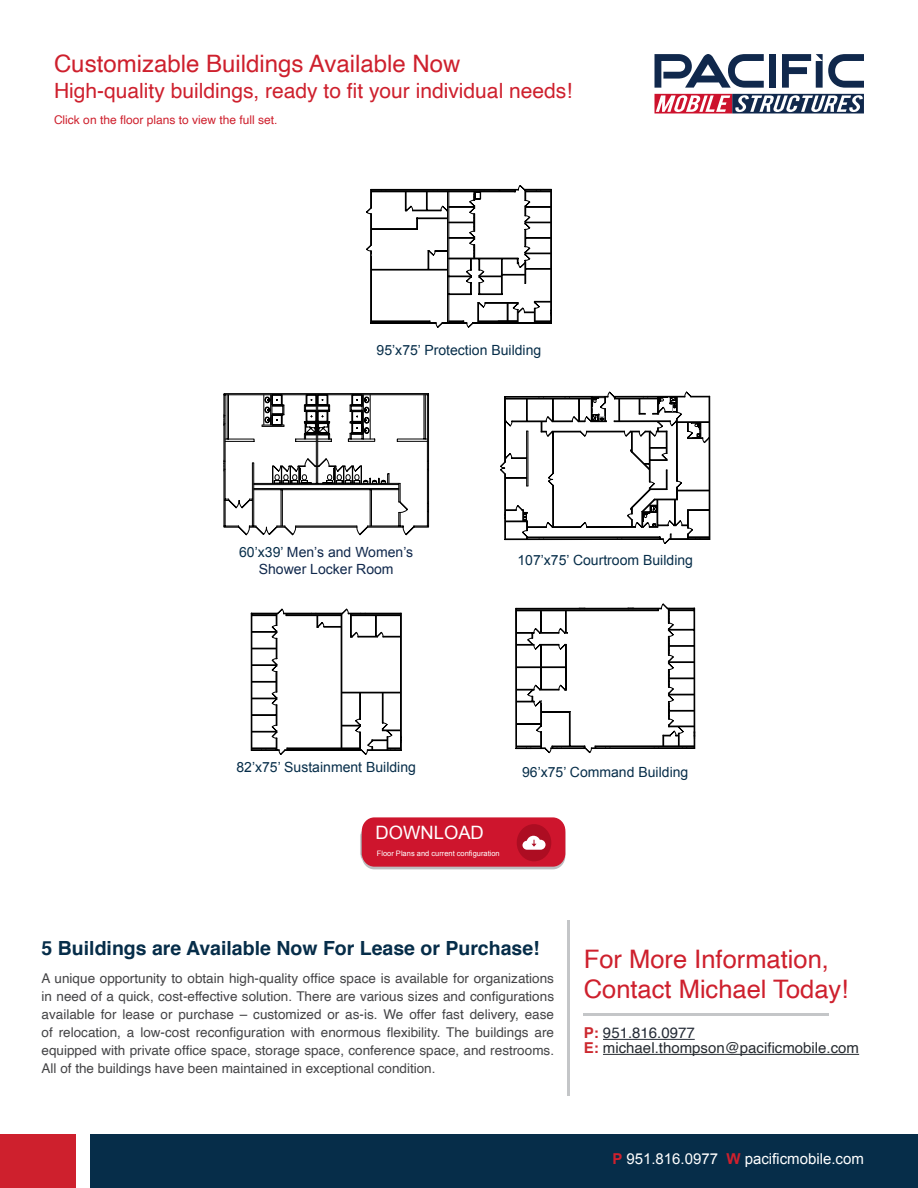
<style>
.page{position:relative;width:918px;height:1188px;background:#fff}
.page>*{position:absolute;margin:0;border:0;box-sizing:border-box;transform-origin:0 0}
.t1{font:25.5px/30.6px "Helvetica";color:#ce202d}
.t2{font:24px "Helvetica";color:#ce202d}
.t3{font:21px "Helvetica";color:#ce202d}
.t4{font:700 19.5px "Helvetica";color:#062d49}
.t5{font:18.45px "Arial";color:#fff}
.t6{font:15px/15px "Helvetica";color:#262b30}
.t7{font:15px "Arial";color:#fff}
.t8{font:14.1px "Arial";color:#062d49}
.t9{font:14.1px/16.5px "Arial";color:#10284c;text-align:center}
.t10{font:13.5px/18px "Helvetica";color:#444446;text-align:justify}
.t11{font:12px "Helvetica";color:#ce202d}
.t12{font:7.5px "Arial";color:#fff}
.s1{color:#062d49}
.s2{font-weight:700;color:#cc282f}
.s3{color:#242b36}
.s4{font-weight:700;color:#ce202d}
</style>
<div class="page">
<div style="left:91px;top:1134px;width:827px;height:54px;background:#062d49"></div>
<div style="left:0;top:1134px;width:76px;height:54px;background:#ce202d"></div>
<hr style="left:568px;top:921px;width:2px;height:175px;background:#c4c6c8">
<img style="left:360px;top:831px;width:2px;height:28px">
<div style="left:362px;top:820px;width:203px;height:49px;background:#bcbec0;border-radius:13px"></div>
<div style="left:362px;top:817px;width:203px;height:50px;background:#ce152d;border-radius:13px"></div>
<svg style="left:362px;top:824px;width:189px;height:39px"></svg>
<hr style="left:584px;top:1013px;width:245px;height:2px;background:#c4c6c8">
<hr style="left:603px;top:1039px;width:92px;height:1px;background:#242b36">
<hr style="left:603px;top:1054px;width:256px;height:1px;background:#262b30">
<svg style="left:655px;top:54px;width:109px;height:34px"></svg>
<div style="left:769px;top:54px;width:7px;height:34px;background:#10284c"></div>
<svg style="left:782px;top:54px;width:82px;height:34px"></svg>
<svg style="left:655px;top:94px;width:209px;height:19px"></svg>
<hr style="left:371px;top:323px;width:65px;height:1px;background:#000">
<hr style="left:371px;top:322px;width:65px;height:1px;background:#000">
<hr style="left:371px;top:321px;width:59px;height:1px;background:#000">
<hr style="left:485px;top:303px;width:33px;height:1px;background:#000">
<hr style="left:485px;top:302px;width:33px;height:1px;background:#000">
<hr style="left:370px;top:251px;width:1px;height:72px;background:#000">
<hr style="left:370px;top:214px;width:1px;height:31px;background:#000">
<hr style="left:371px;top:251px;width:1px;height:72px;background:#000">
<hr style="left:371px;top:214px;width:1px;height:31px;background:#000">
<hr style="left:371px;top:189px;width:147px;height:1px;background:#000">
<hr style="left:371px;top:190px;width:147px;height:1px;background:#000">
<hr style="left:371px;top:192px;width:144px;height:1px;background:#000">
<hr style="left:371px;top:191px;width:144px;height:1px;background:#000">
<hr style="left:473px;top:323px;width:78px;height:1px;background:#000">
<hr style="left:473px;top:322px;width:78px;height:1px;background:#000">
<hr style="left:479px;top:321px;width:38px;height:1px;background:#000">
<hr style="left:551px;top:189px;width:1px;height:134px;background:#000">
<hr style="left:447px;top:192px;width:1px;height:131px;background:#000">
<hr style="left:449px;top:192px;width:1px;height:131px;background:#000">
<hr style="left:371px;top:228px;width:46px;height:1px;background:#000">
<hr style="left:371px;top:229px;width:46px;height:1px;background:#000">
<svg style="left:366px;top:189px;width:6px;height:25px"></svg>
<hr style="left:371px;top:269px;width:77px;height:1px;background:#000">
<hr style="left:371px;top:270px;width:77px;height:1px;background:#000">
<svg style="left:366px;top:245px;width:6px;height:11px"></svg>
<svg style="left:405px;top:185px;width:146px;height:110px"></svg>
<svg style="left:429px;top:302px;width:57px;height:25px"></svg>
<svg style="left:498px;top:301px;width:54px;height:23px"></svg>
<hr style="left:449px;top:258px;width:69px;height:1px;background:#000">
<svg style="left:251px;top:609px;width:151px;height:146px"></svg>
<svg style="left:224px;top:393px;width:205px;height:142px"></svg>
<hr style="left:515px;top:608px;width:1px;height:141px;background:#000">
<svg style="left:516px;top:604px;width:180px;height:149px"></svg>
<svg style="left:500px;top:392px;width:210px;height:152px"></svg>
<h2 class="t2" style="left:54px;top:45px;width:408px">Customizable Buildings Available Now</h2>
<h3 class="t3" style="left:54px;top:75px;width:520px">High-quality buildings, ready to fit your individual needs!</h3>
<p class="t11" style="left:54px;top:111px;width:225px">Click on the floor plans to view the full set.</p>
<p class="t8" style="left:377px;top:341px;width:166px">95’x75’ Protection Building</p>
<p class="t9" style="left:239px;top:544px;width:176px"><span class="s1">60’x39’</span> Men’s and Women’s<br>Shower Locker Room</p>
<p class="t8" style="left:517px;top:551px;width:177px">107’x75’ Courtroom Building</p>
<p class="t8" style="left:236px;top:758px;width:181px">82’x75’ Sustainment Building</p>
<h3 class="t5" style="left:376px;top:821px;width:110px">DOWNLOAD</h3>
<p class="t12" style="left:377px;top:848px;width:124px">Floor Plans and current configuration</p>
<p class="t8" style="left:522px;top:763px;width:168px">96’x75’ Command Building</p>
<h3 class="t4" style="left:42px;top:933px;width:500px">5 Buildings are Available Now For Lease or Purchase!</h3>
<p class="t10" style="left:42px;top:969px;width:514px">A unique opportunity to obtain high-quality office space is available for organizations in need of a quick, cost-effective solution. There are various sizes and configurations available for lease or purchase – customized or as-is. We offer fast delivery, ease of relocation, a low-cost reconfiguration with enormous flexibility. The buildings are equipped with private office space, storage space, conference space, and restrooms.<br>All of the buildings have been maintained in exceptional condition.</p>
<h1 class="t1" style="left:584px;top:944px;width:266px">For More Information,<br>Contact Michael Today!</h1>
<p class="t6" style="left:584px;top:1026px;width:277px"><span class="s2">P:</span> <span class="s3">951.816.0977<br></span><span class="s2">E:</span> michael.thompson@pacificmobile.com</p>
<p class="t7" style="left:612px;top:1149px;width:253px"><span class="s4">P</span> 951.816.0977 <span class="s4">W</span> pacificmobile.com</p>
</div>
